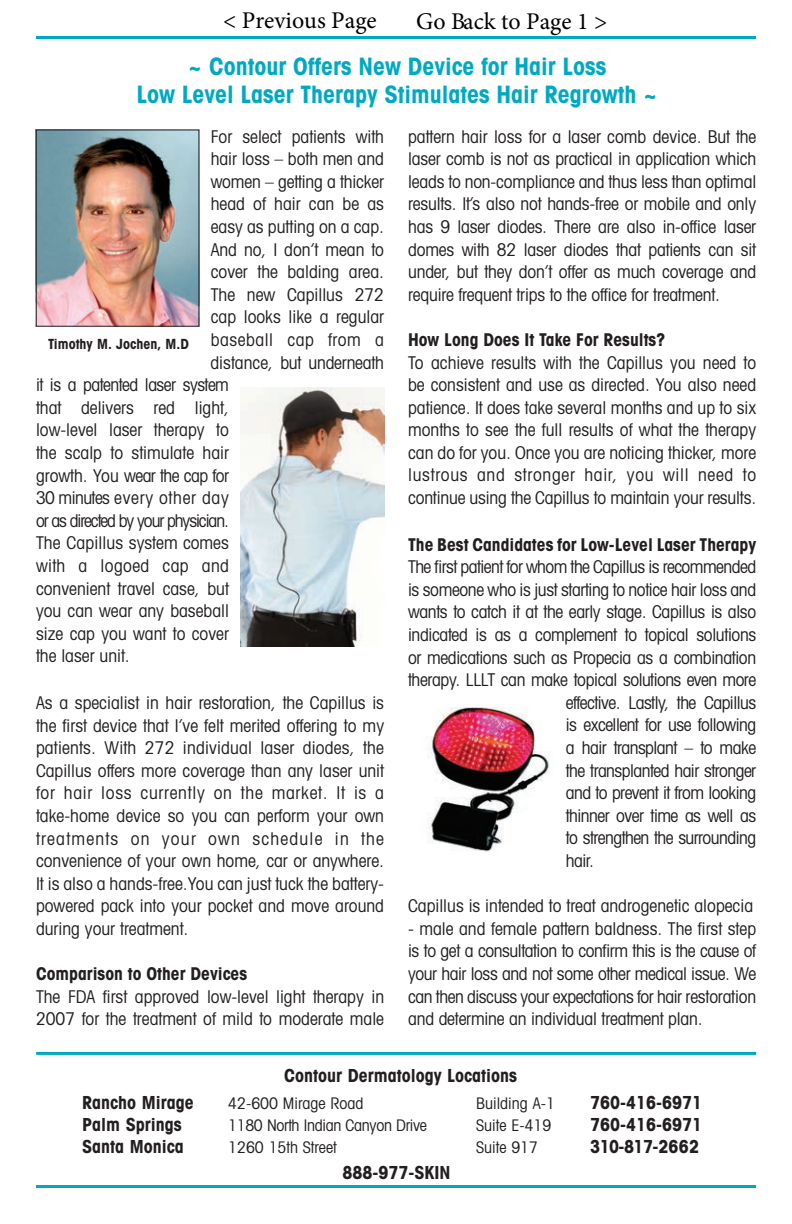
<style>
.page{position:relative;width:792px;height:1224px;background:#fff}
.page>*{position:absolute;margin:0;border:0;box-sizing:border-box;transform-origin:0 0}
.t1{font:700 condensed 24px "Avant Garde";color:#00a9c2}
.t2{font:24px "Minion Pro";color:#000}
.article_txt_2{font:700 condensed 18px "Avant Garde";color:#231f20}
.article_txt_2-2{font:700 condensed 18px "Avant Garde";letter-spacing:-.03em;color:#231f20}
.t3{font:condensed 17.6px/22.6px "Avant Garde";letter-spacing:-.01em;color:#231f20;text-align:justify}
.t4{font:condensed 17.6px "Avant Garde";letter-spacing:-.03em;color:#231f20}
.t5{font:700 condensed 17.6px "Avant Garde";color:#231f20}
.t6{font:condensed 17.6px "Avant Garde";letter-spacing:.04em;color:#231f20}
.t7{font:condensed 17.6px "Avant Garde";letter-spacing:.03em;color:#231f20}
.article_txt_2-3{font:condensed 16px "Avant Garde";color:#231f20}
.article_txt_2-4{font:condensed 16px "Avant Garde";letter-spacing:-.02em;color:#231f20}
.article_txt_2-5{font:700 condensed 14px "Avant Garde";color:#231f20}
</style>
<div class="page">
<hr style="left:36px;top:36px;width:720px;height:3px;background:#00a9c2">
<hr style="left:36px;top:1185px;width:720px;height:3px;background:#00a9c2">
<hr style="left:36px;top:1052px;width:720px;height:3px;background:#00a9c2">
<img style="left:38px;top:132px;width:159px;height:192px">
<div style="left:36px;top:130px;width:163px;height:196px;border:1px solid #22222a"></div>
<img style="left:240px;top:387px;width:144px;height:260px">
<img style="left:428px;top:707px;width:122px;height:145px">
<h1 class="t2" style="left:223px;top:4px;width:155px">&lt; Previous Page</h1>
<h1 class="t2" style="left:416px;top:5px;width:193px">Go Back to Page 1 &gt;</h1>
<p class="t1" style="left:188px;top:51px;width:420px">~ Contour Offers New Device for Hair Loss</p>
<p class="t1" style="left:137px;top:79px;width:523px">Low Level Laser Therapy Stimulates Hair Regrowth ~</p>
<p class="t3" style="left:211px;top:125px;width:175px">For select patients with</p>
<p class="t3" style="left:211px;top:147px;width:175px">hair loss – both men and</p>
<p class="t3" style="left:211px;top:170px;width:175px">women – getting a thicker</p>
<p class="t3" style="left:211px;top:192px;width:175px">head of hair can be as</p>
<p class="t3" style="left:211px;top:215px;width:175px">easy as putting on a cap.</p>
<p class="t3" style="left:211px;top:238px;width:175px">And no, I don’t mean to</p>
<p class="t3" style="left:211px;top:260px;width:175px">cover the balding area.</p>
<p class="t3" style="left:211px;top:283px;width:175px">The new Capillus 272</p>
<p class="t3" style="left:211px;top:305px;width:175px">cap looks like a regular</p>
<p class="t7" style="left:211px;top:329px;width:175px">baseball cap from a</p>
<p class="t3" style="left:211px;top:351px;width:175px">distance, but underneath</p>
<p class="t4" style="left:36px;top:374px;width:194px">it is a patented laser system</p>
<p class="t3" style="left:36px;top:396px;width:194px">that delivers red light,</p>
<p class="t3" style="left:36px;top:418px;width:194px">low-level laser therapy to</p>
<p class="t3" style="left:36px;top:441px;width:194px">the scalp to stimulate hair</p>
<p class="t4" style="left:36px;top:464px;width:194px">growth. You wear the cap for</p>
<p class="t6" style="left:36px;top:487px;width:194px">30 minutes every other day</p>
<p class="t3" style="left:36px;top:509px;width:194px">or as directed by your physician.<br>The Capillus system comes with a logoed cap and convenient travel case, but you can wear any baseball size cap you want to cover the laser unit.</p>
<p class="t3" style="left:36px;top:691px;width:350px">As a specialist in hair restoration, the Capillus is the first device that I’ve felt merited offering to my patients. With 272 individual laser diodes, the Capillus offers more coverage than any laser unit for hair loss currently on the market. It is a take-home device so you can perform your own treatments on your own schedule in the convenience of your own home, car or anywhere.<br>It is also a hands-free.You can just tuck the battery&shy;powered pack into your pocket and move around during your treatment.</p>
<p class="t5" style="left:36px;top:963px;width:213px">Comparison to Other Devices</p>
<p class="t3" style="left:36px;top:985px;width:350px">The FDA first approved low-level light therapy in<br>2007 for the treatment of mild to moderate male</p>
<p class="article_txt_2-5" style="left:48px;top:335px;width:142px">Timothy M. Jochen, M.D</p>
<p class="t3" style="left:408px;top:125px;width:350px">pattern hair loss for a laser comb device. But the laser comb is not as practical in application which leads to non-compliance and thus less than optimal results. It’s also not hands-free or mobile and only has 9 laser diodes. There are also in-office laser domes with 82 laser diodes that patients can sit under, but they don’t offer as much coverage and require frequent trips to the office for treatment.</p>
<p class="t5" style="left:408px;top:328px;width:259px">How Long Does It Take For Results?</p>
<p class="t3" style="left:408px;top:350px;width:350px">To achieve results with the Capillus you need to be consistent and use as directed. You also need patience. It does take several months and up to six months to see the full results of what the therapy can do for you. Once you are noticing thicker, more lustrous and stronger hair, you will need to continue using the Capillus to maintain your results.</p>
<p class="t5" style="left:408px;top:533px;width:350px">The Best Candidates for Low-Level Laser Therapy</p>
<p class="t4" style="left:408px;top:556px;width:350px">The first patient for whom the Capillus is recommended</p>
<p class="t3" style="left:408px;top:578px;width:350px">is someone who is just starting to notice hair loss and</p>
<p class="t3" style="left:408px;top:600px;width:350px">wants to catch it at the early stage. Capillus is also</p>
<p class="t3" style="left:408px;top:623px;width:350px">indicated is as a complement to topical solutions</p>
<p class="t3" style="left:408px;top:646px;width:350px">or medications such as Propecia as a combination</p>
<p class="t3" style="left:408px;top:668px;width:350px">therapy. LLLT can make topical solutions even more</p>
<p class="t4" style="left:566px;top:692px;width:192px">effective. Lastly, the Capillus</p>
<p class="t4" style="left:566px;top:714px;width:192px">is excellent for use following</p>
<p class="t4" style="left:566px;top:737px;width:192px">a hair transplant – to make</p>
<p class="t4" style="left:566px;top:759px;width:192px">the transplanted hair stronger</p>
<p class="t4" style="left:566px;top:782px;width:192px">and to prevent it from looking</p>
<p class="t4" style="left:566px;top:805px;width:192px">thinner over time as well as</p>
<p class="t4" style="left:566px;top:827px;width:192px">to strengthen the surrounding</p>
<p class="t3" style="left:566px;top:849px;width:30px">hair.</p>
<p class="t3" style="left:408px;top:894px;width:347px">Capillus is intended to treat androgenetic alopecia</p>
<p class="t3" style="left:408px;top:917px;width:350px">- male and female pattern baldness. The first step is to get a consultation to confirm this is the cause of your hair loss and not some other medical issue. We can then discuss your expectations for hair restoration and determine an individual treatment plan.</p>
<p class="article_txt_2" style="left:284px;top:1064px;width:234px">Contour Dermatology Locations</p>
<p class="article_txt_2" style="left:82px;top:1091px;width:113px">Rancho Mirage</p>
<p class="article_txt_2-3" style="left:228px;top:1093px;width:137px">42-600 Mirage Road</p>
<p class="article_txt_2-3" style="left:476px;top:1093px;width:80px">Building A-1</p>
<p class="article_txt_2" style="left:590px;top:1091px;width:114px">760-416-6971</p>
<p class="article_txt_2" style="left:82px;top:1113px;width:101px">Palm Springs</p>
<p class="article_txt_2-4" style="left:228px;top:1115px;width:200px">1180 North Indian Canyon Drive</p>
<p class="article_txt_2-3" style="left:476px;top:1115px;width:77px">Suite E-419</p>
<p class="article_txt_2" style="left:590px;top:1113px;width:114px">760-416-6971</p>
<p class="article_txt_2" style="left:82px;top:1135px;width:103px">Santa Monica</p>
<p class="article_txt_2-3" style="left:228px;top:1137px;width:110px">1260 15th Street</p>
<p class="article_txt_2-3" style="left:476px;top:1137px;width:63px">Suite 917</p>
<p class="article_txt_2-2" style="left:590px;top:1135px;width:111px">310-817-2662</p>
<p class="article_txt_2" style="left:343px;top:1161px;width:110px">888-977-SKIN</p>
</div>
